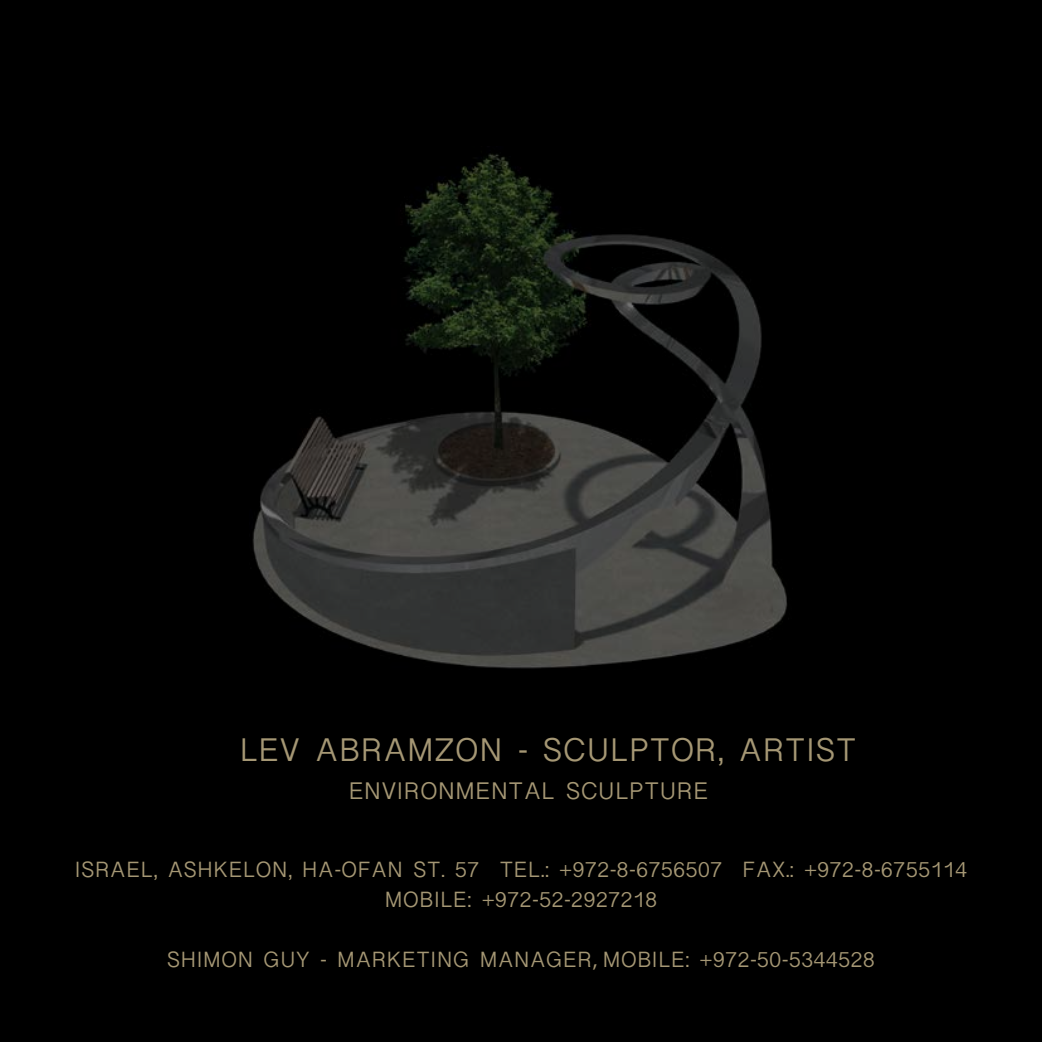
<style>
.page{position:relative;width:1042px;height:1042px;background:#000}
.page>*{position:absolute;margin:0;border:0;box-sizing:border-box;transform-origin:0 0}
.t1{font:33.25px "Kannada Sangam MN";color:#a59774}
.t2{font:24.5px "Kannada Sangam MN";color:#a59774}
.t3{font:22.4px/29.8px "Kannada Sangam MN";color:#a59774;text-align:center}
.s1{font-family:"Myriad Hebrew"}
</style>
<div class="page">
<img style="left:252px;top:154px;width:535px;height:515px">
<h1 class="t1" style="left:239px;top:730px;width:619px">LEV ABRAMZON - SCULPTOR, ARTIST</h1>
<p class="t2" style="left:348px;top:776px;width:362px">ENVIRONMENTAL SCULPTURE</p>
<p class="t3" style="left:75px;top:855px;width:894px">ISRAEL, ASHKELON, HA-OFAN ST. 57 TEL.: +972-8-6756507 FAX.: +972-8-6755114<br>MOBILE: +972-52-2927218</p>
<p class="t3" style="left:167px;top:944px;width:710px">SHIMON GUY - MARKETING MANAGER<span class="s1">,</span> MOBILE: +972-50-5344528</p>
</div>
